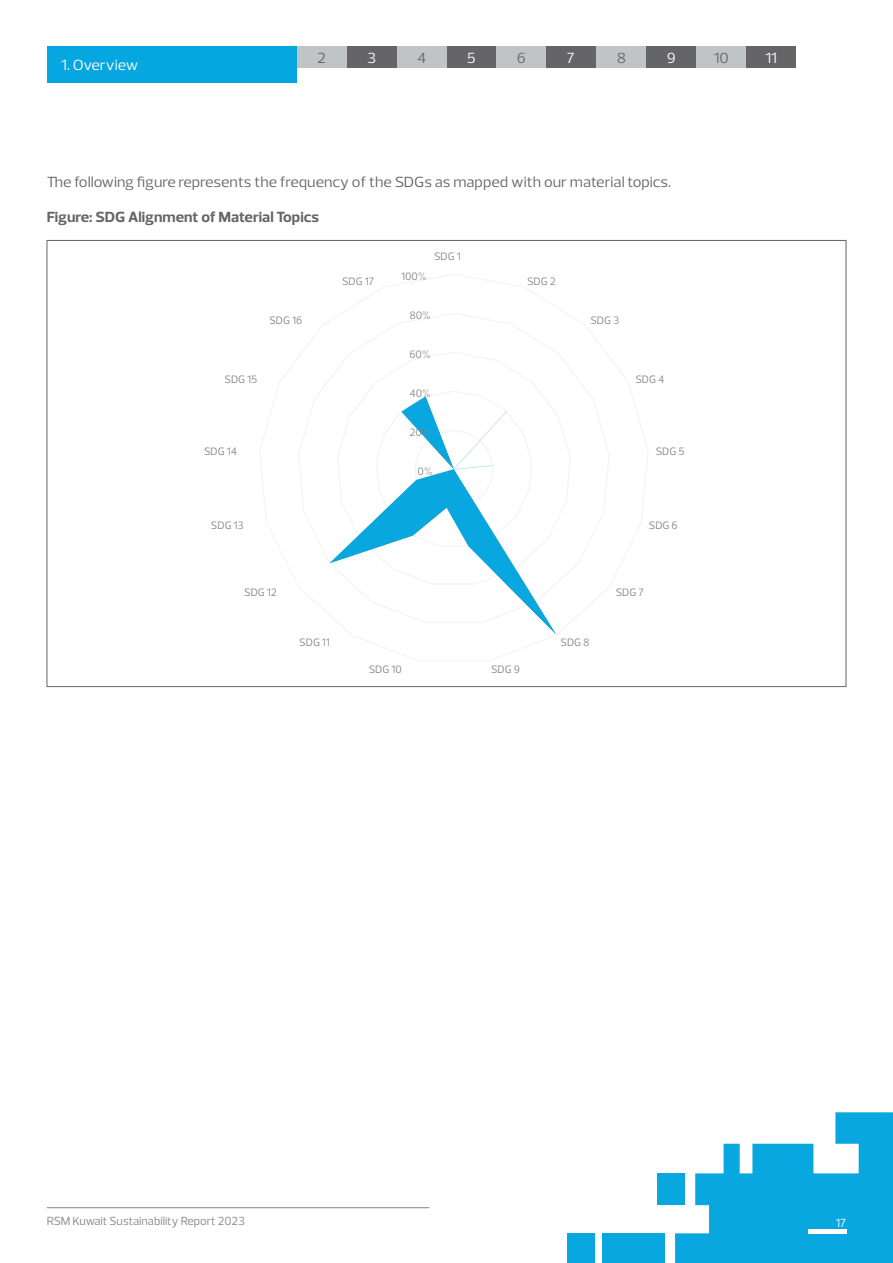
<style>
.page{position:relative;width:893px;height:1263px;background:#fff}
.page>*{position:absolute;margin:0;border:0;box-sizing:border-box;transform-origin:0 0}
.Body{font:15px "Prelo";color:#656568;scale:1.06 1}
.Body-2{font:700 15px "Prelo";color:#656568;scale:1.06 1}
.Body-3{font:15px "Prelo";color:#fff;scale:1.06 1}
.t1{font:12px "Prelo";color:#848689}
.t2{font:12px "Prelo";color:#fff}
.t3{font:10.95px "Prelo";color:#848689}
</style>
<div class="page">
<div style="left:567px;top:1233px;width:27px;height:30px;background:#08a7e0"></div>
<div style="left:603px;top:1233px;width:62px;height:30px;background:#08a7e0"></div>
<div style="left:657px;top:1173px;width:28px;height:32px;background:#08a7e0"></div>
<svg style="left:675px;top:1112px;width:218px;height:151px"></svg>
<hr style="left:47px;top:1207px;width:382px;height:1px;background:#848689">
<hr style="left:808px;top:1230px;width:38px;height:4px;background:#fff">
<svg style="left:260px;top:274px;width:388px;height:387px"></svg>
<svg style="left:329px;top:396px;width:227px;height:239px"></svg>
<div style="left:646px;top:47px;width:50px;height:21px;background:#656568"></div>
<div style="left:546px;top:47px;width:50px;height:21px;background:#656568"></div>
<div style="left:746px;top:47px;width:50px;height:21px;background:#656568"></div>
<div style="left:496px;top:47px;width:50px;height:21px;background:#c1c4c5"></div>
<div style="left:696px;top:47px;width:50px;height:21px;background:#c1c4c5"></div>
<div style="left:596px;top:47px;width:50px;height:21px;background:#c1c4c5"></div>
<div style="left:47px;top:47px;width:250px;height:36px;background:#06a6e0"></div>
<div style="left:297px;top:47px;width:50px;height:21px;background:#c1c4c5"></div>
<div style="left:347px;top:47px;width:49px;height:21px;background:#656568"></div>
<div style="left:446px;top:47px;width:50px;height:21px;background:#656568"></div>
<div style="left:396px;top:47px;width:50px;height:21px;background:#c1c4c5"></div>
<p class="Body-3" style="left:61px;top:56px;width:74px">1. Overview</p>
<p class="Body" style="left:317px;top:49px;width:10px">2</p>
<p class="Body-3" style="left:367px;top:49px;width:10px">3</p>
<p class="Body" style="left:417px;top:49px;width:10px">4</p>
<p class="Body-3" style="left:467px;top:49px;width:10px">5</p>
<p class="Body" style="left:517px;top:49px;width:10px">6</p>
<p class="Body-3" style="left:567px;top:49px;width:9px">7</p>
<p class="Body" style="left:617px;top:49px;width:10px">8</p>
<p class="Body-3" style="left:667px;top:49px;width:10px">9</p>
<p class="Body" style="left:714px;top:49px;width:16px">10</p>
<p class="Body-3" style="left:765px;top:49px;width:12px">11</p>
<p class="Body" style="left:47px;top:173px;width:591px">The following figure represents the frequency of the SDGs as mapped with our material topics.</p>
<p class="Body-2" style="left:47px;top:207px;width:258px">Figure: SDG Alignment of Material Topics</p>
<p class="t3" style="left:434px;top:250px;width:28px">SDG 1</p>
<p class="t3" style="left:342px;top:274px;width:34px">SDG 17</p>
<p class="t3" style="left:401px;top:269px;width:27px">100%</p>
<p class="t3" style="left:527px;top:274px;width:30px">SDG 2</p>
<p class="t3" style="left:269px;top:313px;width:34px">SDG 16</p>
<p class="t3" style="left:409px;top:308px;width:23px">80%</p>
<p class="t3" style="left:590px;top:313px;width:30px">SDG 3</p>
<p class="t3" style="left:409px;top:347px;width:23px">60%</p>
<p class="t3" style="left:224px;top:373px;width:34px">SDG 15</p>
<p class="t3" style="left:635px;top:373px;width:31px">SDG 4</p>
<p class="t3" style="left:409px;top:386px;width:23px">40%</p>
<p class="t3" style="left:409px;top:425px;width:22px">20%</p>
<p class="t3" style="left:204px;top:445px;width:35px">SDG 14</p>
<p class="t3" style="left:656px;top:445px;width:30px">SDG 5</p>
<p class="t3" style="left:418px;top:464px;width:16px">0%</p>
<p class="t3" style="left:211px;top:519px;width:34px">SDG 13</p>
<p class="t3" style="left:649px;top:519px;width:30px">SDG 6</p>
<p class="t3" style="left:244px;top:585px;width:34px">SDG 12</p>
<p class="t3" style="left:299px;top:636px;width:32px">SDG 11</p>
<p class="t3" style="left:369px;top:663px;width:35px">SDG 10</p>
<p class="t3" style="left:491px;top:663px;width:30px">SDG 9</p>
<p class="t3" style="left:561px;top:636px;width:31px">SDG 8</p>
<p class="t3" style="left:616px;top:585px;width:30px">SDG 7</p>
<p class="t1" style="left:47px;top:1214px;width:200px">RSM Kuwait Sustainability Report 2023</p>
<p class="t2" style="left:836px;top:1215px;width:12px">17</p>
</div>
